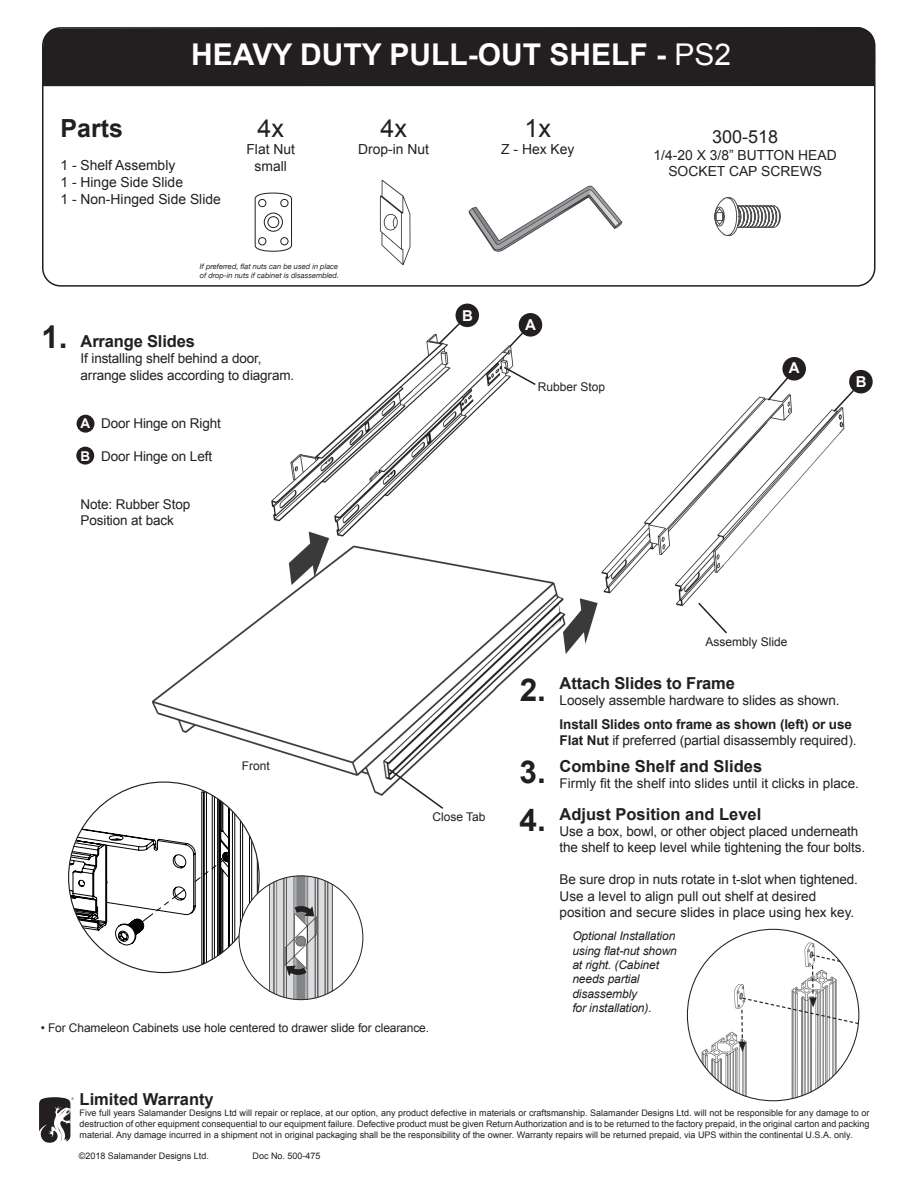
<style>
.page{position:relative;width:918px;height:1188px;background:#fff}
.page>*{position:absolute;margin:0;border:0;box-sizing:border-box;transform-origin:0 0}
.t1{font:700 31.5px/47.5px "Arial";color:#231f20}
.t2{font:700 30px "Arial";color:#fff}
.t3{font:24.9px "Arial";color:#231f20}
.t4{font:700 24.9px "Arial";color:#231f20}
.t5{font:18px "Arial";color:#231f20}
.t6{font:700 16.5px "Arial";color:#231f20}
.t7{font:700 15px "Arial";color:#fff}
.t8{font:13.8px/16.6px "Arial";color:#231f20;text-align:center}
.t9{font:13.5px/16.2px "Arial";letter-spacing:-.01em;color:#231f20}
.t10{font:700 13.5px/16.2px "Arial";letter-spacing:-.01em;color:#231f20}
.t11{font:12px "Arial";letter-spacing:-.01em;color:#231f20}
.t12{font:italic 12px/14.4px "Arial";letter-spacing:-.01em;color:#231f20}
.t13{font:9px/10.8px "Arial";color:#231f20;text-align:justify}
.t14{font:italic 7.5px/9px "Helvetica Neue";color:#231f20}
.s1{font-weight:400}
.s2{font-weight:700;color:#fff}
</style>
<div class="page">
<img style="left:122px;top:323px;width:738px;height:473px">
<img style="left:379px;top:179px;width:32px;height:87px">
<img style="left:468px;top:185px;width:155px;height:67px">
<svg style="left:697px;top:601px;width:32px;height:34px"></svg>
<svg style="left:387px;top:767px;width:58px;height:42px"></svg>
<svg style="left:426px;top:562px;width:30px;height:18px"></svg>
<svg style="left:714px;top:197px;width:67px;height:39px"></svg>
<svg style="left:69px;top:792px;width:190px;height:172px"></svg>
<div style="left:239px;top:876px;width:124px;height:124px;background:#fff;border-radius:50%"></div>
<hr style="left:332px;top:884px;width:1px;height:107px;background:#231f20">
<svg style="left:269px;top:877px;width:63px;height:123px;background:#b2b2b3"></svg>
<div style="left:77px;top:415px;width:18px;height:18px;background:#231f20;border-radius:50%"></div>
<div style="left:76px;top:447px;width:18px;height:18px;background:#231f20;border-radius:50%"></div>
<div style="left:42px;top:27px;width:831px;height:59px;background:#231f20"></div>
<div style="left:42px;top:27px;width:834px;height:260px;border:2px solid #231f20;border-radius:18px"></div>
<svg style="left:766px;top:371px;width:28px;height:31px"></svg>
<svg style="left:832px;top:388px;width:24px;height:42px"></svg>
<svg style="left:39px;top:1097px;width:35px;height:46px"></svg>
<svg style="left:502px;top:365px;width:35px;height:21px"></svg>
<svg style="left:437px;top:320px;width:26px;height:26px"></svg>
<svg style="left:508px;top:327px;width:20px;height:22px"></svg>
<div style="left:456px;top:304px;width:23px;height:23px;background:#231f20;border-radius:50%"></div>
<div style="left:849px;top:370px;width:24px;height:23px;background:#231f20;border-radius:50%"></div>
<div style="left:519px;top:313px;width:23px;height:24px;background:#231f20;border-radius:50%"></div>
<div style="left:782px;top:357px;width:24px;height:24px;background:#231f20;border-radius:50%"></div>
<svg style="left:255px;top:193px;width:37px;height:59px"></svg>
<svg style="left:264px;top:213px;width:18px;height:18px"></svg>
<div style="left:264px;top:213px;width:19px;height:19px;border:1px solid #231f20;border-radius:50%"></div>
<div style="left:268px;top:217px;width:11px;height:11px;background:#fff;border-radius:50%"></div>
<div style="left:268px;top:216px;width:11px;height:12px;border:1px solid #231f20;border-radius:50%"></div>
<div style="left:281px;top:199px;width:7px;height:8px;background:#fff;border-radius:50%"></div>
<div style="left:280px;top:199px;width:8px;height:8px;border:1px solid #231f20;border-radius:50%"></div>
<div style="left:281px;top:238px;width:7px;height:7px;background:#fff;border-radius:50%"></div>
<div style="left:280px;top:237px;width:8px;height:8px;border:1px solid #231f20;border-radius:50%"></div>
<div style="left:259px;top:199px;width:7px;height:8px;background:#fff;border-radius:50%"></div>
<div style="left:258px;top:199px;width:8px;height:8px;border:1px solid #231f20;border-radius:50%"></div>
<div style="left:259px;top:238px;width:7px;height:7px;background:#fff;border-radius:50%"></div>
<div style="left:258px;top:237px;width:8px;height:8px;border:1px solid #231f20;border-radius:50%"></div>
<img style="left:687px;top:935px;width:164px;height:164px">
<svg style="left:739px;top:953px;width:121px;height:99px"></svg>
<h2 class="t2" style="left:191px;top:35px;width:542px">HEAVY DUTY PULL-OUT SHELF - <span class="s1">PS2</span></h2>
<h3 class="t4" style="left:60px;top:112px;width:64px">Parts</h3>
<h3 class="t8" style="left:60px;top:157px;width:162px;text-align:left">1 - Shelf Assembly<br>1 - Hinge Side Slide<br>1 - Non-Hinged Side Slide</h3>
<h3 class="t3" style="left:258px;top:112px;width:28px">4x</h3>
<h3 class="t8" style="left:246px;top:141px;width:50px">Flat Nut small</h3>
<h3 class="t3" style="left:380px;top:112px;width:28px">4x</h3>
<h3 class="t8" style="left:358px;top:141px;width:72px">Drop-in Nut</h3>
<p class="t14" style="left:200px;top:262px;width:141px">If preferred, flat nuts can be used in place of drop-in nuts if cabinet is disassembled.</p>
<h1 class="t1" style="left:42px;top:314px;width:27px">1.</h1>
<h3 class="t6" style="left:81px;top:331px;width:116px">Arrange Slides</h3>
<h3 class="t9" style="left:81px;top:351px;width:215px">If installing shelf behind a door, arrange slides according to diagram.</h3>
<h3 class="t9" style="left:81px;top:415px;width:142px"><span class="s2">A</span> Door Hinge on Right</h3>
<h3 class="t9" style="left:81px;top:448px;width:133px"><span class="s2">B</span> Door Hinge on Left</h3>
<h3 class="t9" style="left:81px;top:496px;width:111px">Note: Rubber Stop<br>Position at back</h3>
<h3 class="t3" style="left:525px;top:112px;width:28px">1x</h3>
<h3 class="t8" style="left:501px;top:141px;width:75px">Z - Hex Key</h3>
<h3 class="t7" style="left:462px;top:306px;width:12px">B</h3>
<h3 class="t7" style="left:525px;top:315px;width:12px">A</h3>
<h3 class="t11" style="left:538px;top:379px;width:69px">Rubber Stop</h3>
<h3 class="t5" style="left:712px;top:125px;width:68px">300-518</h3>
<h3 class="t8" style="left:654px;top:147px;width:185px">1/4-20 X 3/8” BUTTON HEAD<br>SOCKET CAP SCREWS</h3>
<h3 class="t7" style="left:789px;top:358px;width:12px">A</h3>
<h3 class="t7" style="left:856px;top:372px;width:12px">B</h3>
<h3 class="t11" style="left:242px;top:758px;width:30px">Front</h3>
<h3 class="t11" style="left:432px;top:809px;width:55px">Close Tab</h3>
<h3 class="t11" style="left:41px;top:1020px;width:390px">• For Chameleon Cabinets use hole centered to drawer slide for clearance.</h3>
<h1 class="t1" style="left:520px;top:667px;width:27px">2.</h1>
<h1 class="t1" style="left:519px;top:749px;width:28px">3.<br>4.</h1>
<h3 class="t11" style="left:706px;top:634px;width:84px">Assembly Slide</h3>
<h3 class="t6" style="left:560px;top:673px;width:177px">Attach Slides to Frame</h3>
<h3 class="t9" style="left:560px;top:693px;width:281px">Loosely assemble hardware to slides as shown.</h3>
<h3 class="t10" style="left:560px;top:716px;width:298px">Install Slides onto frame as shown (left) or use<br>Flat Nut <span class="s1">if preferred (partial disassembly required).</span></h3>
<h3 class="t6" style="left:560px;top:756px;width:204px">Combine Shelf and Slides</h3>
<h3 class="t9" style="left:560px;top:776px;width:301px">Firmly fit the shelf into slides until it clicks in place.</h3>
<h3 class="t6" style="left:560px;top:803px;width:203px">Adjust Position and Level</h3>
<h3 class="t9" style="left:560px;top:823px;width:307px">Use a box, bowl, or other object placed underneath the shelf to keep level while tightening the four bolts.</h3>
<h3 class="t9" style="left:560px;top:872px;width:300px">Be sure drop in nuts rotate in t-slot when tightened.<br>Use a level to align pull out shelf at desired position and secure slides in place using hex key.</h3>
<h3 class="t12" style="left:572px;top:929px;width:106px">Optional Installation using flat-nut shown at right. (Cabinet needs partial disassembly<br>for installation).</h3>
<h3 class="t6" style="left:80px;top:1088px;width:136px">Limited Warranty</h3>
<p class="t13" style="left:80px;top:1107px;width:791px">Five full years Salamander Designs Ltd will repair or replace, at our option, any product defective in materials or craftsmanship. Salamander Designs Ltd. will not be responsible for any damage to or destruction of other equipment consequential to our equipment failure. Defective product must be given Return Authorization and is to be returned to the factory prepaid, in the original carton and packing material. Any damage incurred in a shipment not in original packaging shall be the responsibility of the owner. Warranty repairs will be returned prepaid, via UPS within the continental U.S.A. only.</p>
<p class="t13" style="left:79px;top:1150px;width:132px">©2018 Salamander Designs Ltd.</p>
<p class="t13" style="left:253px;top:1150px;width:70px">Doc No. 500-475</p>
</div>
